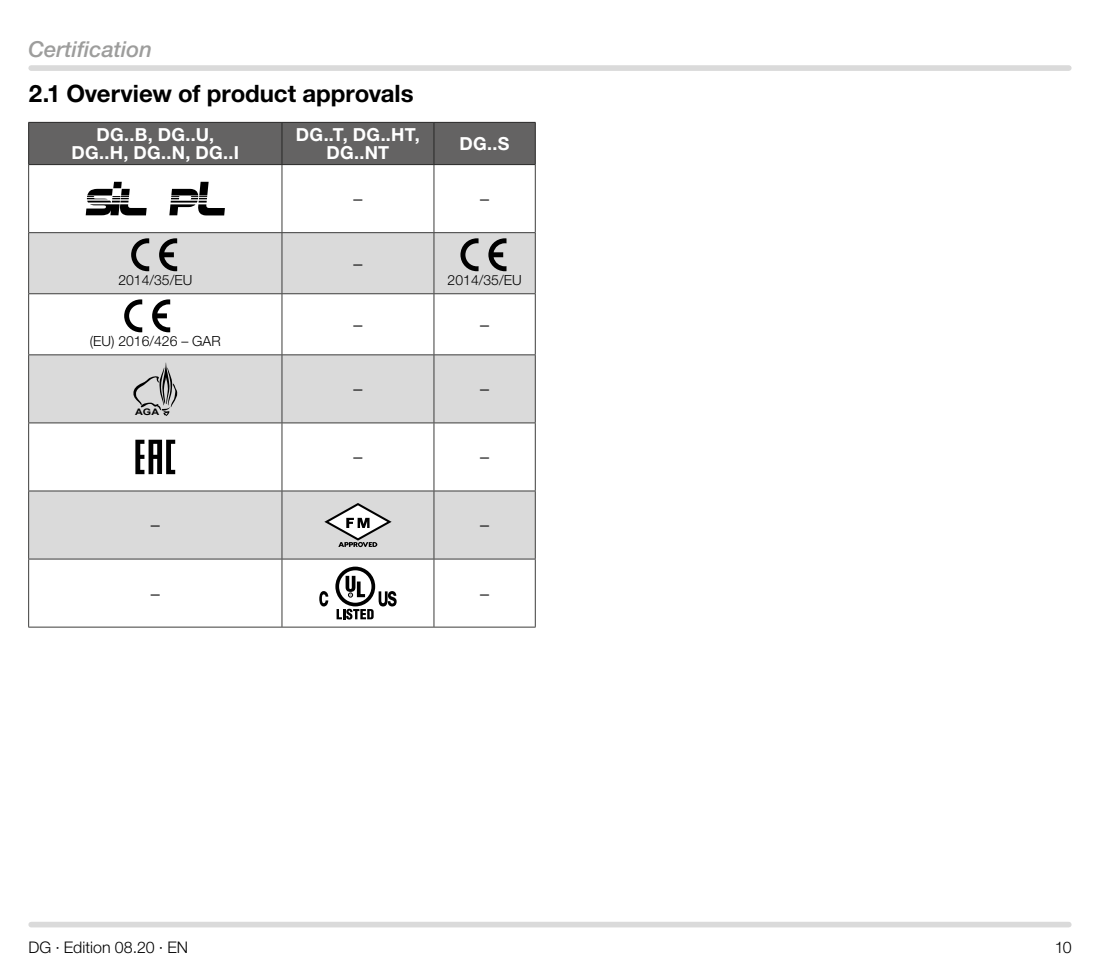
<style>
.page{position:relative;width:1100px;height:970px;background:#fff}
.page>*{position:absolute;margin:0;border:0;box-sizing:border-box;transform-origin:0 0}
.t1{font:700 24px "Helvetica Neue LT Pro";letter-spacing:-.005em;color:#000}
.t2{font:italic 500 22px "Helvetica Neue LT Pro";color:#9d9d9c}
.t3{font:700 18px/18px "Helvetica Neue LT Pro";letter-spacing:.015em;color:#fff;text-align:center}
.t4{font:300 18px "Helvetica Neue LT Pro";color:#000}
.t5{font:300 16px "Helvetica Neue LT Pro";letter-spacing:.005em;color:#000}
.t6{font:300 14px "Helvetica Neue LT Pro";color:#000}
.t7{font:700 9px "Arial";color:#000;scale:1.2 1}
</style>
<div class="page">
<div style="left:31px;top:921px;width:1038px;height:6px;background:#dadada"></div>
<div style="left:31px;top:65px;width:1038px;height:6px;background:#dadada"></div>
<div style="left:29px;top:123px;width:506px;height:41px;background:#646363"></div>
<svg style="left:29px;top:233px;width:506px;height:325px;fill:#dadada"></svg>
<hr style="left:28px;top:122px;width:254px;height:1px;background:#282827">
<hr style="left:28px;top:123px;width:1px;height:41px;background:#282827">
<hr style="left:282px;top:122px;width:152px;height:1px;background:#282827">
<hr style="left:282px;top:123px;width:1px;height:41px;background:#282827">
<hr style="left:434px;top:122px;width:102px;height:1px;background:#282827">
<hr style="left:434px;top:123px;width:1px;height:41px;background:#282827">
<hr style="left:535px;top:123px;width:1px;height:41px;background:#282827">
<hr style="left:28px;top:164px;width:254px;height:1px;background:#282827">
<hr style="left:282px;top:164px;width:152px;height:1px;background:#282827">
<hr style="left:434px;top:164px;width:102px;height:1px;background:#282827">
<hr style="left:28px;top:165px;width:1px;height:67px;background:#3c3c3b">
<hr style="left:282px;top:165px;width:1px;height:67px;background:#3c3c3b">
<hr style="left:434px;top:165px;width:1px;height:67px;background:#3c3c3b">
<hr style="left:535px;top:165px;width:1px;height:67px;background:#3c3c3b">
<hr style="left:28px;top:232px;width:254px;height:1px;background:#3c3c3b">
<hr style="left:28px;top:233px;width:1px;height:60px;background:#3c3c3b">
<hr style="left:282px;top:232px;width:152px;height:1px;background:#3c3c3b">
<hr style="left:282px;top:233px;width:1px;height:60px;background:#3c3c3b">
<hr style="left:434px;top:232px;width:102px;height:1px;background:#3c3c3b">
<hr style="left:434px;top:233px;width:1px;height:60px;background:#3c3c3b">
<hr style="left:535px;top:233px;width:1px;height:60px;background:#3c3c3b">
<hr style="left:28px;top:293px;width:254px;height:1px;background:#3c3c3b">
<hr style="left:28px;top:294px;width:1px;height:60px;background:#3c3c3b">
<hr style="left:282px;top:293px;width:152px;height:1px;background:#3c3c3b">
<hr style="left:282px;top:294px;width:1px;height:60px;background:#3c3c3b">
<hr style="left:434px;top:293px;width:102px;height:1px;background:#3c3c3b">
<hr style="left:434px;top:294px;width:1px;height:60px;background:#3c3c3b">
<hr style="left:535px;top:294px;width:1px;height:60px;background:#3c3c3b">
<hr style="left:28px;top:354px;width:254px;height:1px;background:#3c3c3b">
<hr style="left:28px;top:355px;width:1px;height:67px;background:#3c3c3b">
<hr style="left:282px;top:354px;width:152px;height:1px;background:#3c3c3b">
<hr style="left:282px;top:355px;width:1px;height:67px;background:#3c3c3b">
<hr style="left:434px;top:354px;width:102px;height:1px;background:#3c3c3b">
<hr style="left:434px;top:355px;width:1px;height:67px;background:#3c3c3b">
<hr style="left:535px;top:355px;width:1px;height:67px;background:#3c3c3b">
<hr style="left:28px;top:422px;width:254px;height:1px;background:#3c3c3b">
<hr style="left:28px;top:423px;width:1px;height:67px;background:#3c3c3b">
<hr style="left:282px;top:422px;width:152px;height:1px;background:#3c3c3b">
<hr style="left:282px;top:423px;width:1px;height:67px;background:#3c3c3b">
<hr style="left:434px;top:422px;width:102px;height:1px;background:#3c3c3b">
<hr style="left:434px;top:423px;width:1px;height:67px;background:#3c3c3b">
<hr style="left:535px;top:423px;width:1px;height:67px;background:#3c3c3b">
<hr style="left:28px;top:490px;width:254px;height:1px;background:#3c3c3b">
<hr style="left:28px;top:491px;width:1px;height:67px;background:#3c3c3b">
<hr style="left:282px;top:490px;width:152px;height:1px;background:#3c3c3b">
<hr style="left:282px;top:491px;width:1px;height:67px;background:#3c3c3b">
<hr style="left:434px;top:490px;width:102px;height:1px;background:#3c3c3b">
<hr style="left:434px;top:491px;width:1px;height:67px;background:#3c3c3b">
<hr style="left:535px;top:491px;width:1px;height:67px;background:#3c3c3b">
<hr style="left:28px;top:558px;width:254px;height:1px;background:#3c3c3b">
<hr style="left:28px;top:559px;width:1px;height:67px;background:#3c3c3b">
<hr style="left:282px;top:558px;width:152px;height:1px;background:#3c3c3b">
<hr style="left:282px;top:559px;width:1px;height:67px;background:#3c3c3b">
<hr style="left:434px;top:558px;width:102px;height:1px;background:#3c3c3b">
<hr style="left:434px;top:559px;width:1px;height:67px;background:#3c3c3b">
<hr style="left:535px;top:559px;width:1px;height:67px;background:#3c3c3b">
<hr style="left:28px;top:626px;width:254px;height:1px;background:#3c3c3b">
<hr style="left:282px;top:626px;width:152px;height:1px;background:#3c3c3b">
<hr style="left:434px;top:626px;width:102px;height:1px;background:#3c3c3b">
<svg style="left:86px;top:182px;width:61px;height:33px"></svg>
<svg style="left:169px;top:182px;width:56px;height:33px"></svg>
<svg style="left:131px;top:238px;width:18px;height:33px"></svg>
<svg style="left:159px;top:238px;width:18px;height:33px"></svg>
<svg style="left:460px;top:238px;width:18px;height:33px"></svg>
<svg style="left:488px;top:238px;width:18px;height:33px"></svg>
<svg style="left:124px;top:299px;width:18px;height:33px"></svg>
<svg style="left:152px;top:299px;width:18px;height:33px"></svg>
<svg style="left:132px;top:362px;width:46px;height:54px;background:#b7b7b7"></svg>
<svg style="left:135px;top:439px;width:40px;height:35px"></svg>
<svg style="left:324px;top:503px;width:68px;height:44px"></svg>
<svg style="left:335px;top:566px;width:40px;height:40px"></svg>
<svg style="left:339px;top:570px;width:32px;height:32px"></svg>
<svg style="left:319px;top:591px;width:9px;height:15px"></svg>
<svg style="left:337px;top:576px;width:60px;height:43px"></svg>
<p class="t2" style="left:28px;top:36px;width:125px">Certification</p>
<h1 class="t1" style="left:29px;top:79px;width:386px">2.1 Overview of product approvals</h1>
<p class="t3" style="left:71px;top:125px;width:169px">DG..B, DG..U,<br>DG..H, DG..N, DG..I</p>
<p class="t3" style="left:296px;top:125px;width:125px">DG..T, DG.. HT,<br>DG.. NT</p>
<p class="t3" style="left:459px;top:134px;width:51px">DG..S</p>
<p class="t4" style="left:353px;top:188px;width:10px">–</p>
<p class="t4" style="left:480px;top:188px;width:10px">–</p>
<p class="t6" style="left:118px;top:271px;width:75px">2014/35/EU</p>
<p class="t6" style="left:90px;top:332px;width:132px">(EU) 2016/426 – GAR</p>
<p class="t7" style="left:135px;top:406px;width:21px">AGA</p>
<p class="t4" style="left:353px;top:252px;width:10px">–</p>
<p class="t6" style="left:448px;top:271px;width:75px">2014/35/EU</p>
<p class="t4" style="left:353px;top:313px;width:10px">–</p>
<p class="t4" style="left:480px;top:313px;width:10px">–</p>
<p class="t4" style="left:353px;top:378px;width:10px">–</p>
<p class="t4" style="left:480px;top:378px;width:10px">–</p>
<p class="t4" style="left:353px;top:446px;width:10px">–</p>
<p class="t4" style="left:480px;top:446px;width:10px">–</p>
<p class="t4" style="left:151px;top:514px;width:10px">–</p>
<p class="t4" style="left:480px;top:514px;width:10px">–</p>
<p class="t4" style="left:151px;top:582px;width:10px">–</p>
<p class="t4" style="left:480px;top:582px;width:10px">–</p>
<p class="t5" style="left:28px;top:937px;width:161px">DG · Edition 08.20 · EN</p>
<p class="t5" style="left:1055px;top:937px;width:18px">10</p>
</div>
